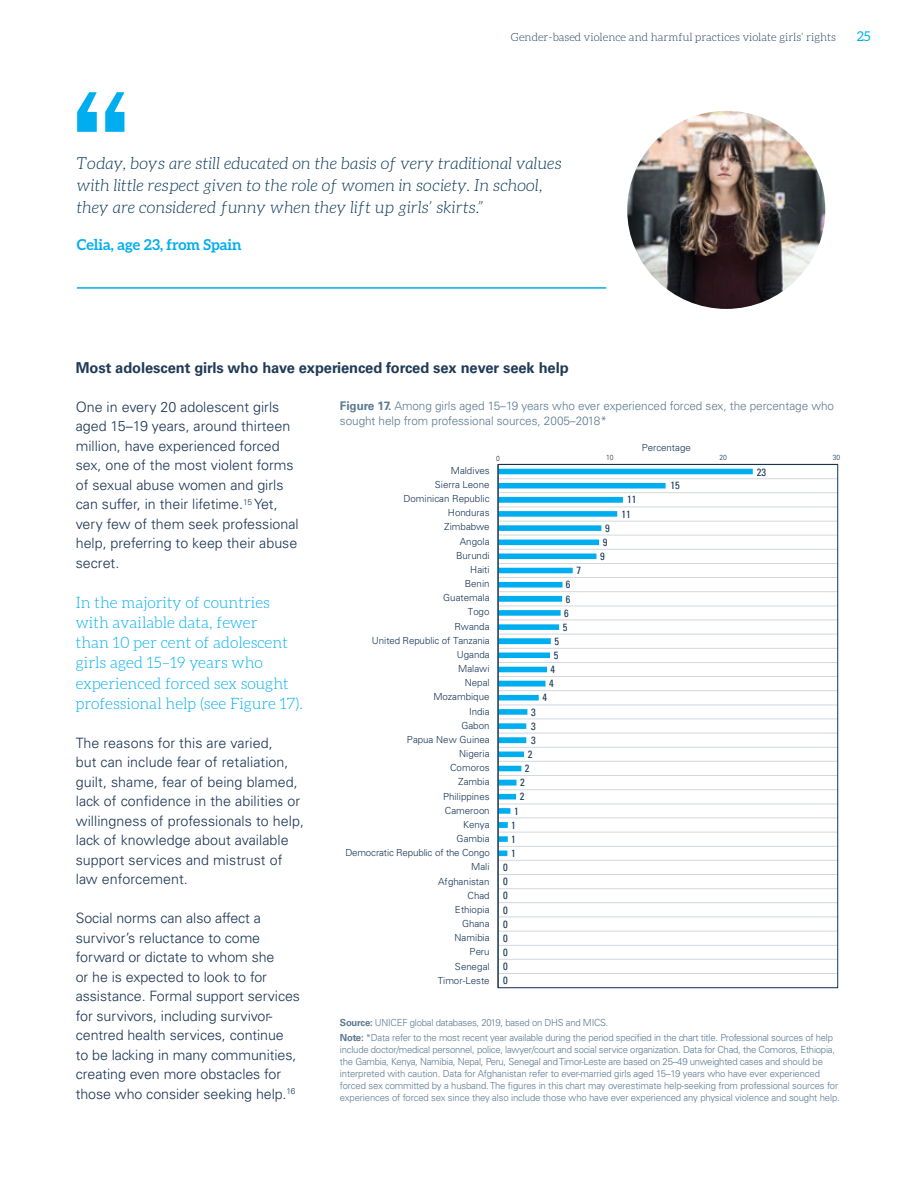
<style>
.page{position:relative;width:918px;height:1188px;background:#fff}
.page>*{position:absolute;margin:0;border:0;box-sizing:border-box;transform-origin:0 0}
.t1{font:italic 300 16.5px/21.8px "Aleo";letter-spacing:.015em;color:#043353}
.t2{font:300 15.75px/20.2px "Aleo";color:#00aeef}
.t3{font:700 15px "Univers LT Std";letter-spacing:-.005em;color:#1f3b56}
.t4{font:700 15px "Aleo";color:#00aeef}
.t5{font:300 14.25px/19.5px "Univers LT Std";color:#193453}
.t6{font:13.5px "Aleo";color:#00aeef}
.t7{font:300 12px/14.4px "Univers LT Std";letter-spacing:-.005em;color:#5c7a90}
.t8{font:300 11.25px "Aleo";color:#1f3b56}
.t9{font:condensed 10.5px/14.1px "Univers LT Std";letter-spacing:.01em;color:#163454;text-align:center}
.t10{font:300 9.75px/12px "Univers LT Std";letter-spacing:-.025em;color:#5c7a90}
.t11{font:300 9.75px/14.1px "Univers LT Std";color:#163454;text-align:right}
.t12{font:300 7.35px "Univers LT Std";color:#163454;scale:.92 1}
.s1{font-weight:700}
</style>
<div class="page">
<svg style="left:77px;top:92px;width:47px;height:40px"></svg>
<hr style="left:77px;top:287px;width:529px;height:2px;background:#00aeef">
<img style="left:627px;top:111px;width:198px;height:198px;border-radius:99px">
<hr style="left:498px;top:987px;width:340px;height:1px;background:#163454">
<hr style="left:498px;top:973px;width:340px;height:1px;background:#163454">
<hr style="left:498px;top:959px;width:340px;height:1px;background:#163454">
<hr style="left:498px;top:945px;width:340px;height:1px;background:#163454">
<hr style="left:498px;top:931px;width:340px;height:1px;background:#163454">
<hr style="left:498px;top:917px;width:340px;height:1px;background:#163454">
<hr style="left:498px;top:902px;width:340px;height:1px;background:#163454">
<hr style="left:498px;top:888px;width:340px;height:1px;background:#163454">
<hr style="left:498px;top:874px;width:340px;height:1px;background:#163454">
<hr style="left:498px;top:860px;width:340px;height:1px;background:#163454">
<hr style="left:498px;top:846px;width:340px;height:1px;background:#163454">
<hr style="left:498px;top:832px;width:340px;height:1px;background:#163454">
<hr style="left:498px;top:818px;width:340px;height:1px;background:#163454">
<hr style="left:498px;top:804px;width:340px;height:1px;background:#163454">
<hr style="left:498px;top:789px;width:340px;height:1px;background:#163454">
<hr style="left:498px;top:775px;width:340px;height:1px;background:#163454">
<hr style="left:498px;top:761px;width:340px;height:1px;background:#163454">
<hr style="left:498px;top:747px;width:340px;height:1px;background:#163454">
<hr style="left:498px;top:733px;width:340px;height:1px;background:#163454">
<hr style="left:498px;top:719px;width:340px;height:1px;background:#163454">
<hr style="left:498px;top:705px;width:340px;height:1px;background:#163454">
<hr style="left:498px;top:690px;width:340px;height:1px;background:#163454">
<hr style="left:498px;top:676px;width:340px;height:1px;background:#163454">
<hr style="left:498px;top:662px;width:340px;height:1px;background:#163454">
<hr style="left:498px;top:648px;width:340px;height:1px;background:#163454">
<hr style="left:498px;top:634px;width:340px;height:1px;background:#163454">
<hr style="left:498px;top:620px;width:340px;height:1px;background:#163454">
<hr style="left:498px;top:606px;width:340px;height:1px;background:#163454">
<hr style="left:498px;top:591px;width:340px;height:1px;background:#163454">
<hr style="left:498px;top:577px;width:340px;height:1px;background:#163454">
<hr style="left:498px;top:563px;width:340px;height:1px;background:#163454">
<hr style="left:498px;top:549px;width:340px;height:1px;background:#163454">
<hr style="left:498px;top:535px;width:340px;height:1px;background:#163454">
<hr style="left:498px;top:521px;width:340px;height:1px;background:#163454">
<hr style="left:498px;top:507px;width:340px;height:1px;background:#163454">
<hr style="left:498px;top:492px;width:340px;height:1px;background:#163454">
<hr style="left:498px;top:479px;width:340px;height:1px;background:#163454">
<svg style="left:499px;top:469px;width:254px;height:387px"></svg>
<hr style="left:498px;top:464px;width:340px;height:1px;background:#163454">
<hr style="left:498px;top:464px;width:1px;height:524px;background:#163454">
<p class="t8" style="left:511px;top:31px;width:327px">Gender-based violence and harmful practices violate girls’ rights</p>
<p class="t6" style="left:857px;top:28px;width:16px">25</p>
<p class="t1" style="left:77px;top:152px;width:486px">Today, boys are still educated on the basis of very traditional values with little respect given to the role of women in society. In school,</p>
<p class="t1" style="left:77px;top:196px;width:408px">they are considered funny when they lift up girls’ skirts.”</p>
<p class="t4" style="left:77px;top:236px;width:166px">Celia, age 23, from Spain</p>
<p class="t3" style="left:76px;top:358px;width:494px">Most adolescent girls who have experienced forced sex never seek help</p>
<p class="t5" style="left:76px;top:397px;width:224px">One in every 20 adolescent girls aged 15–19 years, around thirteen million, have experienced forced sex, one of the most violent forms of sexual abuse women and girls can suffer, in their lifetime.<sup>15</sup> Yet, very few of them seek professional help, preferring to keep their abuse secret.</p>
<p class="t2" style="left:76px;top:592px;width:229px">In the majority of countries with available data, fewer<br>than 10 per cent of adolescent girls aged 15–19 years who experienced forced sex sought professional help (see Figure 17).</p>
<p class="t5" style="left:76px;top:733px;width:230px">The reasons for this are varied,<br>but can include fear of retaliation, guilt, shame, fear of being blamed, lack of confidence in the abilities or willingness of professionals to help, lack of knowledge about available support services and mistrust of law enforcement.</p>
<p class="t5" style="left:76px;top:909px;width:226px">Social norms can also affect a survivor’s reluctance to come forward or dictate to whom she<br>or he is expected to look to for assistance. Formal support services for survivors, including survivor&shy;centred health services, continue<br>to be lacking in many communities, creating even more obstacles for those who consider seeking help.<sup>16</sup></p>
<p class="t7" style="left:340px;top:399px;width:496px"><span class="s1">Figure 17.</span> Among girls aged 15–19 years who ever experienced forced sex, the percentage who sought help from professional sources, 2005–2018*</p>
<p class="t11" style="left:642px;top:441px;width:51px">Percentage</p>
<p class="t12" style="left:496px;top:454px;width:6px">0</p>
<p class="t12" style="left:606px;top:453px;width:10px">10</p>
<p class="t12" style="left:720px;top:453px;width:10px">20</p>
<p class="t12" style="left:833px;top:453px;width:10px">30</p>
<p class="t11" style="left:345px;top:463px;width:146px">Maldives<br>Sierra Leone<br>Dominican Republic<br>Honduras<br>Zimbabwe<br>Angola<br>Burundi<br>Haiti<br>Benin<br>Guatemala<br>Togo<br>Rwanda<br>United Republic of Tanzania<br>Uganda<br>Malawi<br>Nepal<br>Mozambique<br>India<br>Gabon<br>Papua New Guinea<br>Nigeria<br>Comoros<br>Zambia<br>Philippines<br>Cameroon<br>Kenya<br>Gambia<br>Democratic Republic of the Congo<br>Mali<br>Afghanistan<br>Chad<br>Ethiopia<br>Ghana<br>Namibia<br>Peru<br>Senegal<br>Timor-Leste</p>
<p class="t9" style="left:757px;top:465px;width:11px">23</p>
<p class="t9" style="left:670px;top:478px;width:11px">15</p>
<p class="t9" style="left:622px;top:493px;width:17px">11<br>11</p>
<p class="t9" style="left:600px;top:521px;width:11px">9<br>9<br>9</p>
<p class="t9" style="left:576px;top:563px;width:6px">7</p>
<p class="t9" style="left:563px;top:577px;width:9px;text-align:left">6<br>6<br>6<br>5</p>
<p class="t9" style="left:549px;top:634px;width:11px">5<br>5<br>4<br>4</p>
<p class="t9" style="left:543px;top:691px;width:6px">4</p>
<p class="t9" style="left:525px;top:705px;width:12px">3<br>3<br>3<br>2<br>2</p>
<p class="t9" style="left:520px;top:775px;width:6px;text-align:left">2<br>2</p>
<p class="t9" style="left:511px;top:804px;width:9px;text-align:left">1<br>1<br>1<br>1</p>
<p class="t9" style="left:503px;top:860px;width:6px;text-align:justify">0<br>0<br>0<br>0<br>0<br>0<br>0<br>0<br>0</p>
<p class="t10" style="left:340px;top:1016px;width:270px"><span class="s1">Source:</span> UNICEF global databases, 2019, based on DHS and MICS.</p>
<p class="t10" style="left:340px;top:1031px;width:501px"><span class="s1">Note:</span> *Data refer to the most recent year available during the period specified in the chart title. Professional sources of help include doctor/medical personnel, police, lawyer/court and social service organization. Data for Chad, the Comoros, Ethiopia, the Gambia, Kenya, Namibia, Nepal, Peru, Senegal and Timor-Leste are based on 25–49 unweighted cases and should be interpreted with caution. Data for Afghanistan refer to ever-married girls aged 15–19 years who have ever experienced forced sex committed by a husband. The figures in this chart may overestimate help-seeking from professional sources for experiences of forced sex since they also include those who have ever experienced any physical violence and sought help.</p>
</div>
